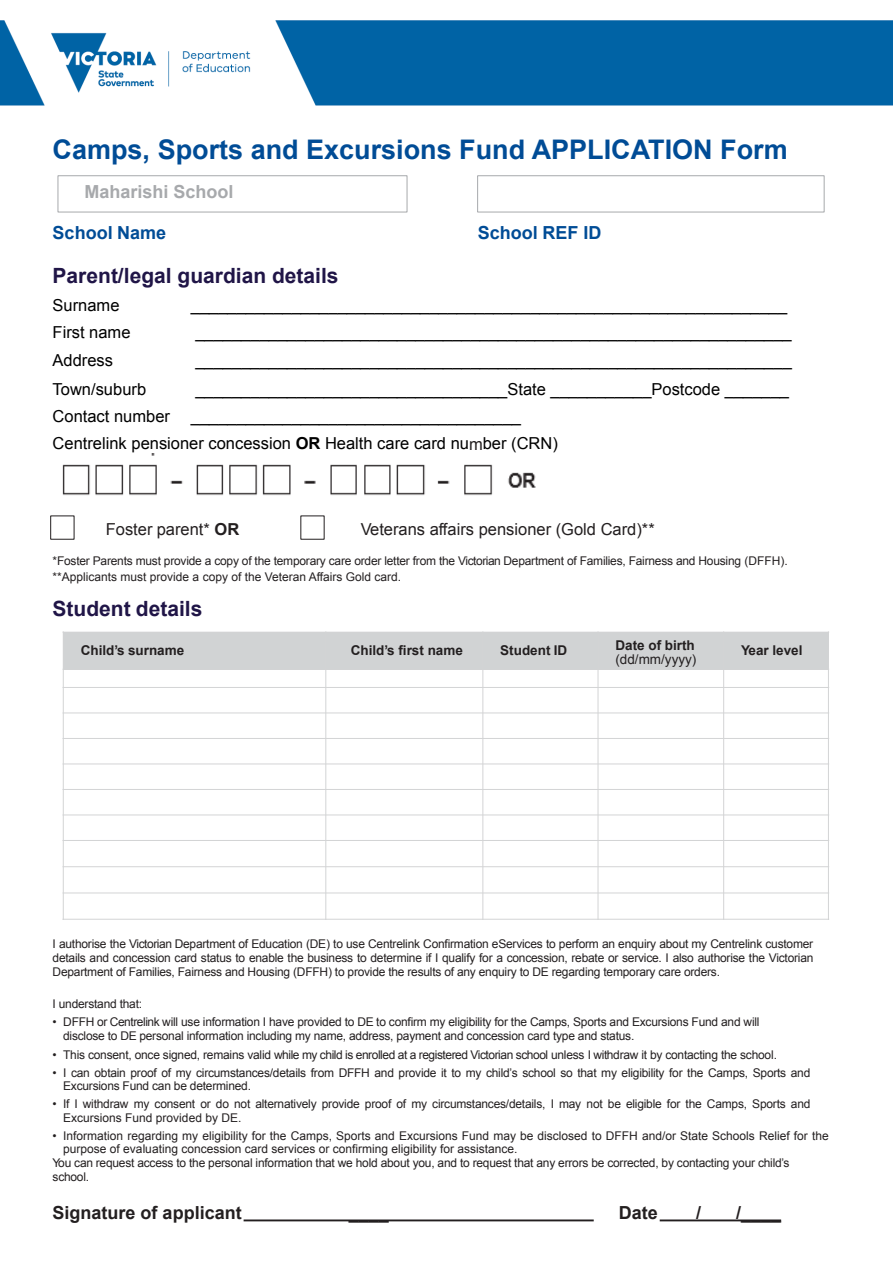
<style>
.page{position:relative;width:893px;height:1263px;background:#fff}
.page>*{position:absolute;margin:0;border:0;box-sizing:border-box;transform-origin:0 0}
.t1{font:700 27px "Arial";color:#004c96}
.t2{font:700 21px "Arial";color:#201547}
.t3{font:700 18px "Arial";color:#231f20}
.t4{font:700 18px "Arial";color:#004c96}
.t5{font:700 18px "Arial";color:#a7a9ac}
.t6{font:16.5px/27px "Arial";color:#000}
.t7{font:16.5px "Arial";color:#231f20}
.t8{font:700 13.5px "Arial";color:#231f20}
.t9{font:13.5px/13.8px "Arial";color:#231f20}
.t10{font:12px/14px "Arial";letter-spacing:-.02em;color:#231f20}
.t11{font:12px "Arial";color:#231f20}
.s1{font-weight:700}
.s2{color:#231f20}
</style>
<div class="page">
<img style="left:0;top:20px;width:893px;height:1202px">
<div style="left:58px;top:175px;width:349px;height:37px;border:1px solid #a7a9ac"></div>
<div style="left:50px;top:515px;width:24px;height:25px;border:1px solid #231f20"></div>
<div style="left:477px;top:175px;width:347px;height:37px;border:1px solid #a7a9ac"></div>
<hr style="left:244px;top:1219px;width:350px;height:2px;background:#231f20">
<hr style="left:660px;top:1219px;width:121px;height:2px;background:#231f20">
<div style="left:63px;top:632px;width:263px;height:37px;background:#d1d3d4"></div>
<div style="left:326px;top:632px;width:157px;height:37px;background:#d1d3d4"></div>
<div style="left:483px;top:632px;width:115px;height:37px;background:#d1d3d4"></div>
<div style="left:598px;top:632px;width:126px;height:37px;background:#d1d3d4"></div>
<div style="left:724px;top:632px;width:104px;height:37px;background:#d1d3d4"></div>
<hr style="left:325px;top:631px;width:1px;height:289px;background:#d3d4d5">
<hr style="left:482px;top:631px;width:1px;height:289px;background:#d3d4d5">
<hr style="left:598px;top:631px;width:1px;height:289px;background:#d3d4d5">
<hr style="left:723px;top:631px;width:1px;height:289px;background:#d3d4d5">
<hr style="left:63px;top:669px;width:766px;height:1px;background:#d3d4d5">
<hr style="left:63px;top:687px;width:766px;height:1px;background:#d3d4d5">
<hr style="left:63px;top:712px;width:766px;height:1px;background:#d3d4d5">
<hr style="left:63px;top:738px;width:766px;height:1px;background:#d3d4d5">
<hr style="left:63px;top:763px;width:766px;height:1px;background:#d3d4d5">
<hr style="left:63px;top:789px;width:766px;height:1px;background:#d3d4d5">
<hr style="left:63px;top:814px;width:766px;height:1px;background:#d3d4d5">
<hr style="left:63px;top:840px;width:766px;height:1px;background:#d3d4d5">
<hr style="left:63px;top:866px;width:766px;height:1px;background:#d3d4d5">
<hr style="left:63px;top:892px;width:766px;height:1px;background:#d3d4d5">
<hr style="left:63px;top:631px;width:1px;height:289px;background:#d3d4d5">
<hr style="left:828px;top:631px;width:1px;height:289px;background:#d3d4d5">
<hr style="left:63px;top:919px;width:766px;height:1px;background:#d3d4d5">
<img style="left:53px;top:453px;width:499px;height:51px">
<p class="t1" style="left:53px;top:131px;width:737px">Camps, Sports and Excursions Fund APPLICATION Form</p>
<p class="t5" style="left:85px;top:180px;width:151px">Maharishi School</p>
<p class="t4" style="left:53px;top:220px;width:115px">School Name</p>
<p class="t4" style="left:478px;top:220px;width:125px">School REF ID</p>
<p class="t2" style="left:53px;top:261px;width:287px">Parent/legal guardian details</p>
<p class="t6" style="left:53px;top:291px;width:68px">Surname</p>
<p class="t6" style="left:191px;top:291px;width:598px">_________________________________________________________________</p>
<p class="t6" style="left:53px;top:318px;width:79px">First name</p>
<p class="t6" style="left:195px;top:318px;width:598px">_________________________________________________________________</p>
<p class="t6" style="left:53px;top:347px;width:62px">Address</p>
<p class="t6" style="left:195px;top:347px;width:598px">_________________________________________________________________</p>
<p class="t6" style="left:53px;top:375px;width:95px">Town/suburb</p>
<p class="t6" style="left:195px;top:375px;width:595px">__________________________________State ___________Postcode _______</p>
<p class="t6" style="left:53px;top:402px;width:119px">Contact number</p>
<p class="t6" style="left:53px;top:402px;width:507px;text-indent:138px">____________________________________<br>Centrelink pensioner concession <span class="s1">OR</span> Health care card nu<span class="s2">m</span>ber (CRN)</p>
<p class="t7" style="left:106px;top:519px;width:135px">Foster parent* <span class="s1">OR</span></p>
<p class="t7" style="left:361px;top:519px;width:295px">Veterans affairs pensioner (Gold Card)**</p>
<p class="t10" style="left:53px;top:552px;width:737px;line-height:16.5px">*Foster Parents must provide a copy of the temporary care order letter from the Victorian Department of Families, Fairness and Housing (DFFH). **Applicants must provide a copy of the Veteran Affairs Gold card.</p>
<p class="t2" style="left:53px;top:595px;width:151px">Student details</p>
<p class="t8" style="left:81px;top:641px;width:105px">Child’s surname</p>
<p class="t8" style="left:351px;top:641px;width:114px">Child’s first name</p>
<p class="t8" style="left:500px;top:641px;width:68px">Student ID</p>
<p class="t9" style="left:615px;top:639px;width:82px"><span class="s1">Date of birth </span>(dd/mm/yyyy)</p>
<p class="t8" style="left:741px;top:641px;width:63px">Year level</p>
<p class="t10" style="left:53px;top:937px;width:762px;text-align:justify">I authorise the Victorian Department of Education (DE) to use Centrelink Confirmation eServices to perform an enquiry about my Centrelink customer details and concession card status to enable the business to determine if I qualify for a concession, rebate or service. I also authorise the Victorian Department of Families, Fairness and Housing (DFFH) to provide the results of any enquiry to DE regarding temporary care orders.</p>
<p class="t10" style="left:53px;top:997px;width:91px">I understand that:</p>
<p class="t10" style="left:63px;top:1015px;width:698px;text-indent:-11px">• DFFH or Centrelink will use information I have provided to DE to confirm my eligibility for the Camps, Sports and Excursions Fund and will disclose to DE personal information including my name, address, payment and concession card type and status.</p>
<p class="t10" style="left:53px;top:1047px;width:726px">• This consent, once signed, remains valid while my child is enrolled at a registered Victorian school unless I withdraw it by contacting the school.</p>
<p class="t10" style="left:63px;top:1066px;width:749px;line-height:13.5px;text-indent:-11px">• I can obtain proof of my circumstances/details from DFFH and provide it to my child’s school so that my eligibility for the Camps, Sports and<br>Excursions Fund can be determined.</p>
<p class="t10" style="left:63px;top:1097px;width:749px;line-height:13.5px;text-indent:-11px">• If I withdraw my consent or do not alternatively provide proof of my circumstances/details, I may not be eligible for the Camps, Sports and<br>Excursions Fund provided by DE.</p>
<p class="t11" style="left:53px;top:1127px;width:777px">• Information regarding my eligibility for the Camps, Sports and Excursions Fund may be disclosed to DFFH and/or State Schools Relief for the</p>
<p class="t11" style="left:63px;top:1141px;width:456px">purpose of evaluating concession card services or confirming eligibility for assistance.</p>
<p class="t10" style="left:53px;top:1155px;width:738px">You can request access to the personal information that we hold about you, and to request that any errors be corrected, by contacting your child’s</p>
<p class="t10" style="left:53px;top:1169px;width:38px">school.</p>
<p class="t3" style="left:53px;top:1200px;width:191px">Signature of applicant</p>
<p class="t3" style="left:349px;top:1200px;width:42px">____</p>
<p class="t3" style="left:619px;top:1200px;width:41px">Date</p>
<p class="t3" style="left:696px;top:1200px;width:7px">/</p>
<p class="t3" style="left:736px;top:1200px;width:47px">/____</p>
</div>
